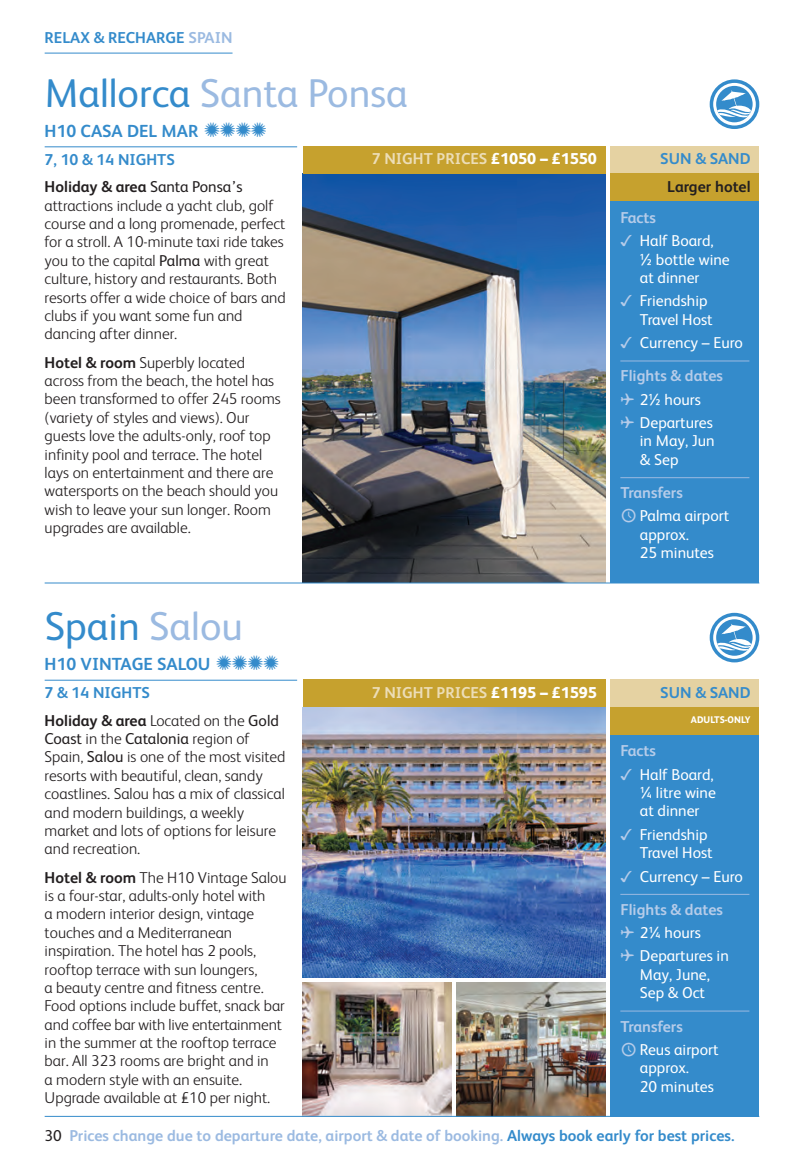
<style>
.page{position:relative;width:804px;height:1166px;background:#fff}
.page>*{position:absolute;margin:0;border:0;box-sizing:border-box;transform-origin:0 0}
.t1{font:40.25px "FS Albert";color:#9bbae1}
.t2{font:40.25px "FS Albert";color:#348bcb}
.t3{font:700 17.5px "FS Albert";color:#348bcb}
.t4{font:300 15.75px/18.4px "FS Albert";color:#231f20}
.t5{font:15.75px/18.4px "FS Albert";color:#fff}
.t6{font:700 15.75px "FS Albert";color:#9bbae1}
.t7{font:700 15.75px "FS Albert";color:#348bcb}
.t8{font:700 15.75px "FS Albert";color:#b6cce9}
.t9{font:700 15.75px "FS Albert";color:#ecddb7}
.t10{font:700 15.75px "FS Albert";color:#231f20}
.t11{font:15.75px "FS Albert";color:#231f20}
.t12{font:800 9.62px "FS Albert";color:#fff;scale:.95 1}
.s1{color:#9bbae1}
.s2{color:#348bcb}
.s3{font-family:"Monotype Sorts";font-weight:400;font-size:21px}
.s4{font-weight:800;color:#fff}
.s5{font-weight:700}
.s6{font-weight:400}
.s7{font-family:"Monotype Sorts";color:#b6cce9}
.s8{font-family:"Monotype Sorts";font-size:17.5px;color:#b6cce9}
.s9{font-family:"Entypo";font-size:29.75px;color:#b6cce9}
</style>
<div class="page">
<hr style="left:45px;top:53px;width:187px;height:1px;background:#348bcb">
<img style="left:303px;top:174px;width:302px;height:408px">
<div style="left:610px;top:201px;width:149px;height:382px;background:#348bcb"></div>
<div style="left:610px;top:146px;width:149px;height:28px;background:#e5d2a2"></div>
<hr style="left:45px;top:146px;width:252px;height:1px;background:#348bcb">
<hr style="left:620px;top:360px;width:129px;height:1px;background:#9bbae1">
<hr style="left:620px;top:477px;width:129px;height:1px;background:#9bbae1">
<hr style="left:45px;top:582px;width:714px;height:1px;background:#348bcb">
<div style="left:303px;top:146px;width:302px;height:28px;background:#c6a12e"></div>
<div style="left:610px;top:174px;width:149px;height:27px;background:#c6a12e"></div>
<svg style="left:709px;top:79px;width:50px;height:50px"></svg>
<svg style="left:731px;top:90px;width:6px;height:18px"></svg>
<img style="left:303px;top:982px;width:148px;height:134px">
<img style="left:456px;top:982px;width:149px;height:134px">
<img style="left:303px;top:707px;width:302px;height:270px">
<div style="left:610px;top:734px;width:149px;height:382px;background:#348bcb"></div>
<div style="left:610px;top:680px;width:149px;height:27px;background:#e5d2a2"></div>
<hr style="left:45px;top:680px;width:252px;height:1px;background:#348bcb">
<hr style="left:620px;top:894px;width:129px;height:1px;background:#9bbae1">
<hr style="left:620px;top:1010px;width:129px;height:1px;background:#9bbae1">
<hr style="left:45px;top:1116px;width:714px;height:1px;background:#348bcb">
<div style="left:303px;top:680px;width:302px;height:27px;background:#c6a12e"></div>
<div style="left:610px;top:707px;width:149px;height:27px;background:#c6a12e"></div>
<svg style="left:709px;top:613px;width:50px;height:49px"></svg>
<svg style="left:731px;top:624px;width:6px;height:17px"></svg>
<p class="t7" style="left:45px;top:32px;width:189px">RELAX &amp; RECHARGE <span class="s1">SPAIN</span></p>
<p class="t1" style="left:45px;top:78px;width:364px"><span class="s2">Mallorca</span> Santa Ponsa</p>
<p class="t3" style="left:45px;top:124px;width:224px">H10 CASA DEL MAR <span class="s3">ZZZZ</span></p>
<p class="t7" style="left:45px;top:153px;width:132px">7, 10 &amp; 14 NIGHTS</p>
<p class="t9" style="left:372px;top:153px;width:226px">7 NIGHT PRICES <span class="s4">£1050 – £1550</span></p>
<p class="t4" style="left:45px;top:179px;width:242px"><span class="s5">Holiday &amp; area</span> <span class="s6">Santa Ponsa’s </span>attractions include a yacht club, golf course and a long promenade, perfect for a stroll. A 10-minute taxi ride takes you to the capital <span class="s6">Palma</span> with great culture, history and restaurants. Both resorts offer a wide choice of bars and clubs if you want some fun and dancing after dinner.</p>
<p class="t4" style="left:45px;top:354px;width:237px"><span class="s5">Hotel &amp; room</span> Superbly located across from the beach, the hotel has been transformed to offer 245 rooms (variety of styles and views). Our guests love the adults-only, roof top infinity pool and terrace. The hotel lays on entertainment and there are watersports on the beach should you wish to leave your sun longer. Room upgrades are available.</p>
<p class="t2" style="left:45px;top:611px;width:200px">Spain <span class="s1">Salou</span></p>
<p class="t3" style="left:45px;top:658px;width:236px">H10 VINTAGE SALOU <span class="s3">ZZZZ</span></p>
<p class="t7" style="left:45px;top:687px;width:107px">7 &amp; 14 NIGHTS</p>
<p class="t4" style="left:45px;top:712px;width:242px"><span class="s5">Holiday &amp; area</span> Located on the <span class="s6">Gold Coast</span> in the <span class="s6">Catalonia</span> region of Spain, <span class="s6">Salou</span> is one of the most visited resorts with beautiful, clean, sandy coastlines. Salou has a mix of classical and modern buildings, a weekly market and lots of options for leisure and recreation.</p>
<p class="t4" style="left:45px;top:869px;width:243px"><span class="s5">Hotel &amp; room</span> The H10 Vintage Salou is a four-star, adults-only hotel with<br>a modern interior design, vintage touches and a Mediterranean inspiration. The hotel has 2 pools, rooftop terrace with sun loungers,<br>a beauty centre and fitness centre.<br>Food options include buffet, snack bar and coffee bar with live entertainment in the summer at the rooftop terrace bar. All 323 rooms are bright and in<br>a modern style with an ensuite.<br>Upgrade available at £10 per night.</p>
<p class="t9" style="left:372px;top:686px;width:226px">7 NIGHT PRICES <span class="s4">£1195 – £1595</span></p>
<p class="t7" style="left:660px;top:153px;width:92px">SUN &amp; SAND</p>
<p class="t10" style="left:667px;top:180px;width:85px">Larger hotel</p>
<p class="t8" style="left:620px;top:212px;width:37px">Facts</p>
<p class="t5" style="left:640px;top:233px;width:91px;text-indent:-20px"><span class="s7">3</span> Half Board, ½ bottle wine at dinner</p>
<p class="t5" style="left:640px;top:293px;width:74px;text-indent:-20px"><span class="s7">3</span> Friendship<br>Travel Host</p>
<p class="t5" style="left:620px;top:335px;width:124px"><span class="s7">3</span> Currency – Euro</p>
<p class="t8" style="left:620px;top:370px;width:104px">Flights &amp; dates</p>
<p class="t5" style="left:620px;top:392px;width:82px"><span class="s8">(</span> 2½ hours</p>
<p class="t5" style="left:640px;top:415px;width:76px;text-align:justify;text-indent:-20px"><span class="s8">(</span> Departures in May, Jun &amp; Sep</p>
<p class="t8" style="left:620px;top:487px;width:64px">Transfers</p>
<p class="t5" style="left:640px;top:508px;width:91px;text-indent:-20px"><span class="s9">N</span> Palma airport approx.<br>25 minutes</p>
<p class="t7" style="left:660px;top:686px;width:92px">SUN &amp; SAND</p>
<p class="t12" style="left:691px;top:716px;width:64px">ADULTS-ONLY</p>
<p class="t8" style="left:620px;top:745px;width:37px">Facts</p>
<p class="t5" style="left:640px;top:766px;width:78px;text-indent:-20px"><span class="s7">3</span> Half Board, ¼ litre wine at dinner</p>
<p class="t5" style="left:640px;top:827px;width:74px;text-indent:-20px"><span class="s7">3</span> Friendship<br>Travel Host</p>
<p class="t5" style="left:620px;top:868px;width:124px"><span class="s7">3</span> Currency – Euro</p>
<p class="t8" style="left:620px;top:903px;width:104px">Flights &amp; dates</p>
<p class="t5" style="left:620px;top:925px;width:82px"><span class="s8">(</span> 2¼ hours</p>
<p class="t5" style="left:620px;top:948px;width:110px;text-align:center"><span class="s8">(</span> Departures in<br>May, June,<br>Sep &amp; Oct</p>
<p class="t8" style="left:620px;top:1020px;width:64px">Transfers</p>
<p class="t5" style="left:640px;top:1042px;width:80px;text-indent:-20px"><span class="s9">N</span> Reus airport approx.<br>20 minutes</p>
<p class="t11" style="left:45px;top:1129px;width:19px">30</p>
<p class="t6" style="left:69px;top:1129px;width:666px">Prices change due to departure date, airport &amp; date of booking. <span class="s2">Always book early for best prices.</span></p>
</div>
